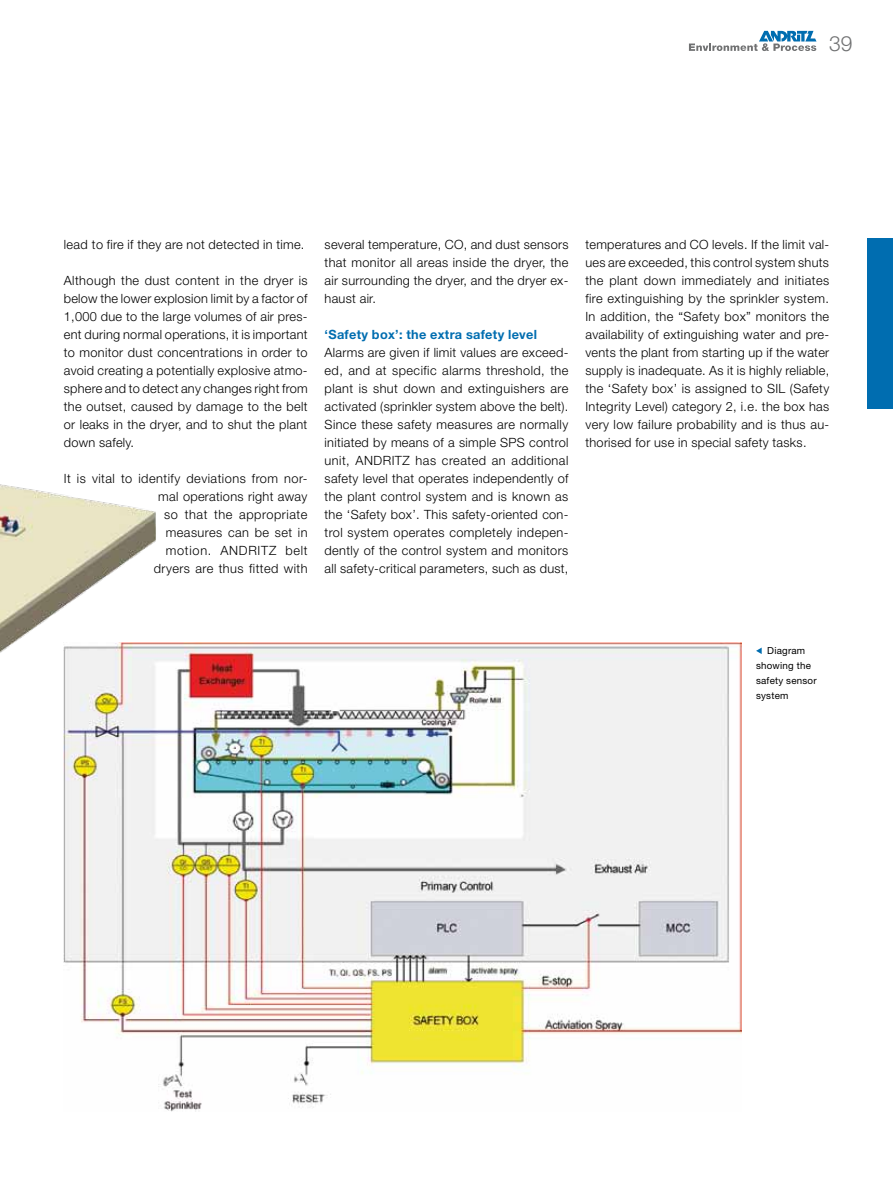
<style>
.page{position:relative;width:893px;height:1191px;background:#fff}
.page>*{position:absolute;margin:0;border:0;box-sizing:border-box;transform-origin:0 0}
.t1{font:300 21px "Helvetica Neue";color:#707172}
.t2{font:300 12.75px/18px "Helvetica Neue";letter-spacing:.025em;color:#000;text-align:justify}
.t3{font:700 12.75px "Helvetica Neue";letter-spacing:.025em;color:#006db0}
.t4{font:9.75px/15px "Helvetica Neue";letter-spacing:.025em;color:#000}
</style>
<div class="page">
<svg style="left:689px;top:31px;width:127px;height:20px"></svg>
<img style="left:0;top:484px;width:156px;height:281px">
<img style="left:64px;top:642px;width:678px;height:469px">
<svg style="left:756px;top:647px;width:6px;height:7px"></svg>
<div style="left:867px;top:239px;width:26px;height:170px;background:#006db0"></div>
<h1 class="t1" style="left:829px;top:31px;width:25px">39</h1>
<p class="t2" style="left:64px;top:235px;width:242px">lead to fire if they are not detected in time.</p>
<p class="t2" style="left:64px;top:271px;width:245px">Although the dust content in the dryer is below the lower explosion limit by a factor of 1,000 due to the large volumes of air pres&shy;ent during normal operations, it is important to monitor dust concentrations in order to avoid creating a potentially explosive atmo&shy;sphere and to detect any changes right from the outset, caused by damage to the belt or leaks in the dryer, and to shut the plant down safely.</p>
<p class="t2" style="left:64px;top:469px;width:245px;text-align:right">It is vital to identify deviations from nor&shy;mal operations right away<br>so that the appropriate<br>measures can be set in<br>motion. ANDRITZ belt<br>dryers are thus fitted with</p>
<p class="t2" style="left:325px;top:235px;width:245px">several temperature, CO, and dust sensors that monitor all areas inside the dryer, the air surrounding the dryer, and the dryer ex&shy;haust air.</p>
<p class="t3" style="left:325px;top:327px;width:214px">‘Safety box’: the extra safety level</p>
<p class="t2" style="left:325px;top:343px;width:245px">Alarms are given if limit values are exceed&shy;ed, and at specific alarms threshold, the plant is shut down and extinguishers are activated (sprinkler system above the belt).<br>Since these safety measures are normally initiated by means of a simple SPS control unit, ANDRITZ has created an additional safety level that operates independently of the plant control system and is known as the ‘Safety box’. This safety-oriented con&shy;trol system operates completely indepen&shy;dently of the control system and monitors all safety-critical parameters, such as dust,</p>
<p class="t2" style="left:585px;top:235px;width:245px">temperatures and CO levels. If the limit val&shy;ues are exceeded, this control system shuts the plant down immediately and initiates fire extinguishing by the sprinkler system.<br>In addition, the “Safety box” monitors the availability of extinguishing water and pre&shy;vents the plant from starting up if the water supply is inadequate. As it is highly reliable, the ‘Safety box’ is assigned to SIL (Safety Integrity Level) category 2, i.e. the box has very low failure probability and is thus au&shy;thorised for use in special safety tasks.</p>
<p class="t4" style="left:756px;top:643px;width:62px;text-indent:11px">Diagram showing the safety sensor system</p>
</div>
